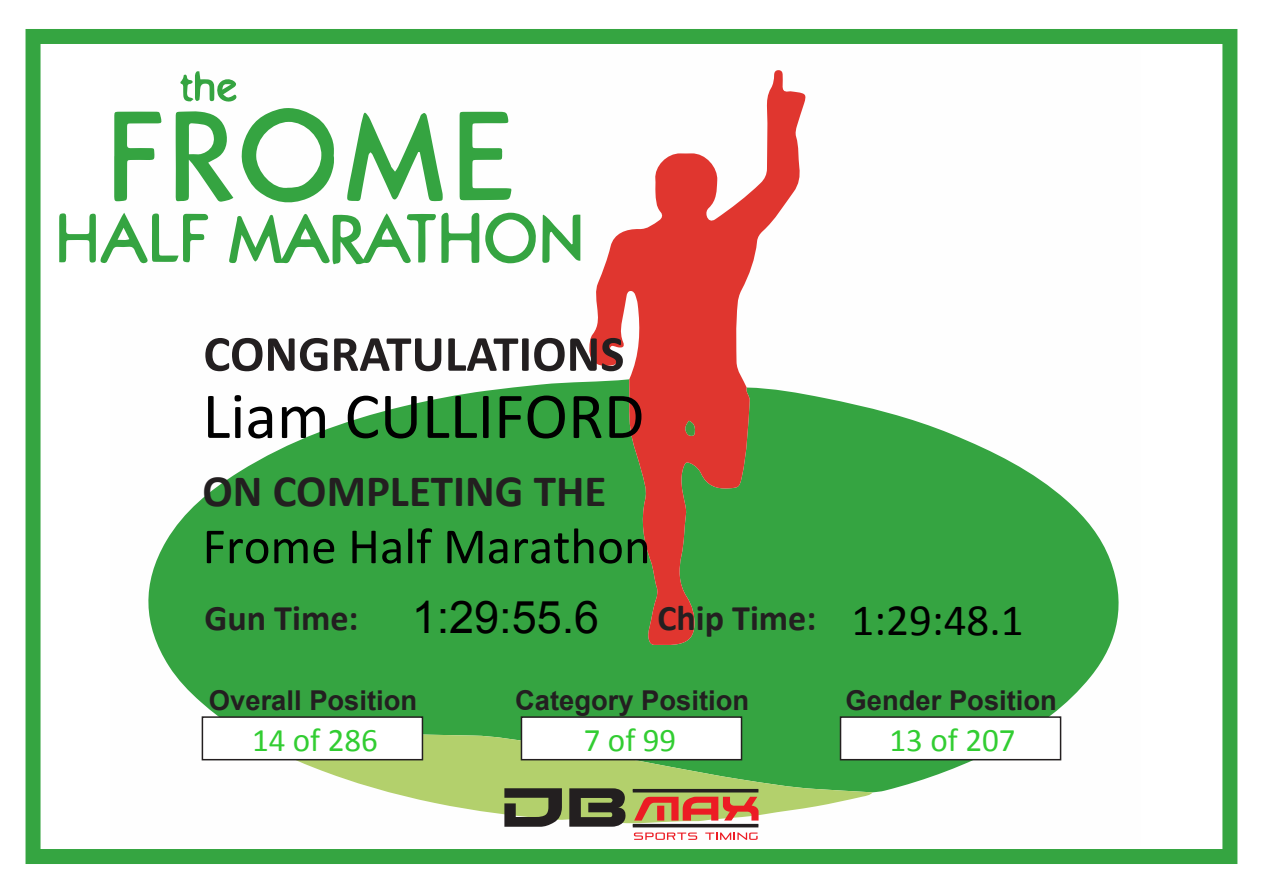
<style>
.page{position:relative;width:1263px;height:893px;background:#fff}
.page>*{position:absolute;margin:0;border:0;box-sizing:border-box;transform-origin:0 0}
.t1{font:66px "Calibri";color:#000}
.t2{font:51px "Calibri";color:#000}
.t3{font:700 51px "Calibri";color:#231f20}
.t4{font:700 45px "Calibri";color:#231f20}
.t5{font:45px "Arial";color:#000}
.t6{font:45px "Calibri";color:#000}
.t7{font:700 36.15px "Calibri";color:#231f20}
.t8{font:33px "Calibri";color:#32cd32}
.t9{font:700 27.3px "Arial";color:#231f20}
</style>
<div class="page">
<svg style="left:148px;top:381px;width:971px;height:411px;fill:#35a441"></svg>
<svg style="left:589px;top:70px;width:218px;height:576px"></svg>
<svg style="left:277px;top:732px;width:596px;height:93px;fill:#b3d06c"></svg>
<svg style="left:684px;top:421px;width:11px;height:15px"></svg>
<div style="left:26px;top:29px;width:1211px;height:835px;border:15px solid #35a541"></div>
<div style="left:840px;top:716px;width:221px;height:44px;background:#fff;border:2px solid #231f20"></div>
<div style="left:202px;top:716px;width:221px;height:44px;background:#fff;border:2px solid #231f20"></div>
<svg style="left:504px;top:788px;width:58px;height:39px;background:#596041"></svg>
<svg style="left:634px;top:797px;width:124px;height:23px;background:#d46d47"></svg>
<hr style="left:633px;top:789px;width:125px;height:3px;background:#231f20">
<hr style="left:633px;top:824px;width:125px;height:3px;background:#231f20">
<svg style="left:569px;top:788px;width:57px;height:39px;background:#464934"></svg>
<svg style="left:634px;top:832px;width:63px;height:8px"></svg>
<svg style="left:705px;top:832px;width:53px;height:8px"></svg>
<div style="left:521px;top:716px;width:221px;height:44px;background:#fff;border:2px solid #231f20"></div>
<svg style="left:347px;top:112px;width:96px;height:89px"></svg>
<svg style="left:460px;top:112px;width:51px;height:88px"></svg>
<svg style="left:114px;top:112px;width:48px;height:90px"></svg>
<svg style="left:485px;top:212px;width:95px;height:52px"></svg>
<svg style="left:229px;top:212px;width:250px;height:52px"></svg>
<svg style="left:59px;top:213px;width:150px;height:51px"></svg>
<svg style="left:176px;top:71px;width:158px;height:132px"></svg>
<h2 class="t3" style="left:203px;top:318px;width:422px">CONGRATULATIONS</h2>
<h1 class="t1" style="left:202px;top:375px;width:443px">Liam CULLIFORD</h1>
<h3 class="t4" style="left:203px;top:459px;width:405px">ON COMPLETING THE</h3>
<h2 class="t2" style="left:202px;top:515px;width:450px">Frome Half Marathon</h2>
<h3 class="t5" style="left:412px;top:593px;width:189px">1:29:55.6</h3>
<h3 class="t6" style="left:851px;top:593px;width:173px">1:29:48.1</h3>
<h3 class="t7" style="left:204px;top:593px;width:156px">Gun Time:</h3>
<h3 class="t7" style="left:657px;top:593px;width:161px">Chip Time:</h3>
<p class="t9" style="left:515px;top:682px;width:236px">Category Position</p>
<p class="t9" style="left:209px;top:682px;width:210px">Overall Position</p>
<p class="t9" style="left:846px;top:682px;width:213px">Gender Position</p>
<p class="t8" style="left:252px;top:720px;width:127px">14 of 286</p>
<p class="t8" style="left:584px;top:720px;width:94px">7 of 99</p>
<p class="t8" style="left:889px;top:720px;width:127px">13 of 207</p>
</div>
